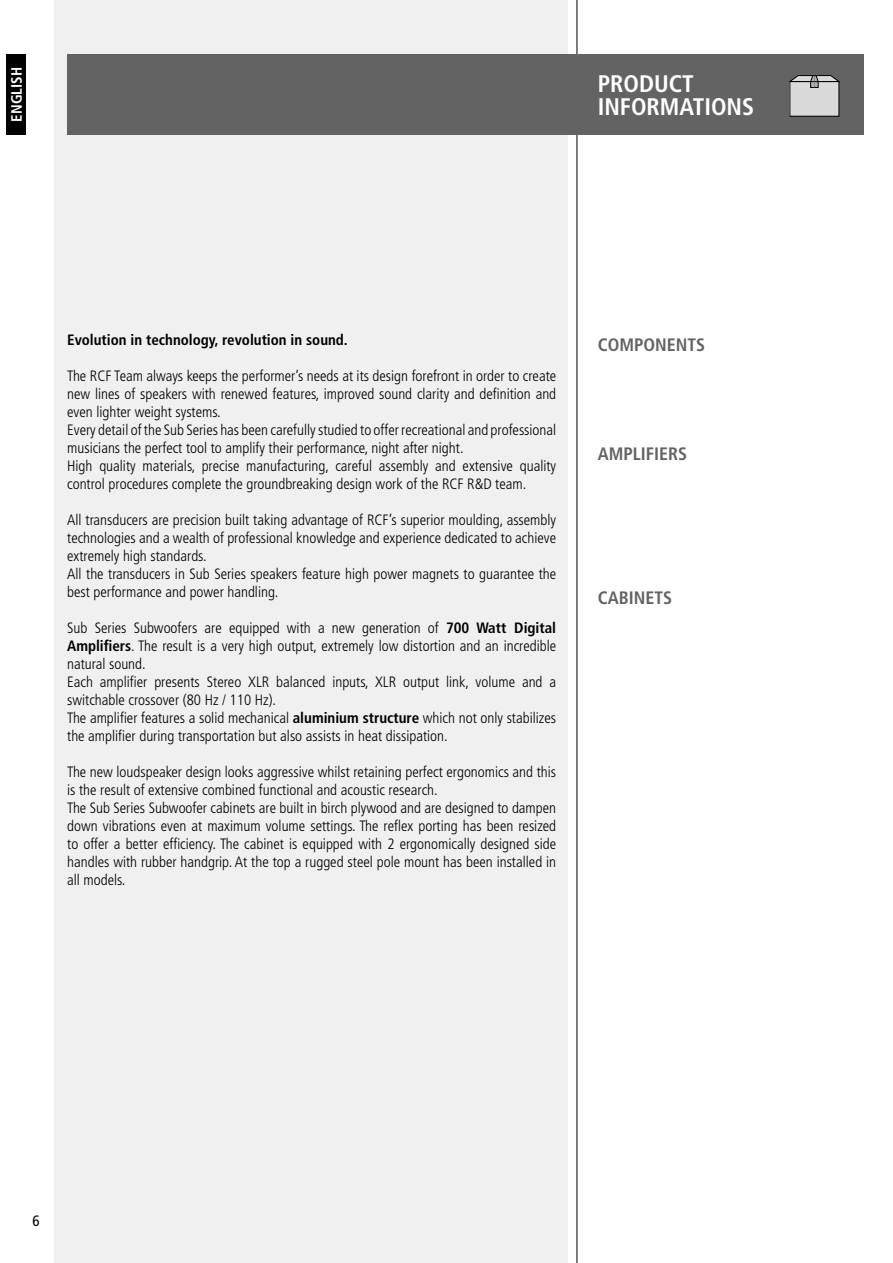
<style>
.page{position:relative;width:893px;height:1263px;background:#fff}
.page>*{position:absolute;margin:0;border:0;box-sizing:border-box;transform-origin:0 0}
.t1{font:700 condensed 24px/22.5px "Frutiger LT Std";color:#fff}
.t2{font:700 condensed 18px "Frutiger LT Std";color:#646363}
.t3{font:300 condensed 15px/18px "Frutiger LT Std";color:#000}
.t4{font:700 condensed 15px "Frutiger LT Std";color:#000}
.t5{font:700 condensed 15px "Frutiger LT Std";color:#fff}
.t6{font:condensed 15px "Frutiger LT Std";color:#000}
.s1{font-weight:700}
</style>
<div class="page">
<div style="left:54px;top:0;width:514px;height:1263px;background:#f0f0f0"></div>
<hr style="left:577px;top:0;width:1px;height:1263px;background:#000">
<div style="left:6px;top:54px;width:20px;height:81px;background:#000"></div>
<div style="left:67px;top:54px;width:797px;height:81px;background:#646363"></div>
<div style="left:790px;top:82px;width:49px;height:34px;background:#dadada"></div>
<div style="left:810px;top:81px;width:8px;height:7px;border:1px solid #000"></div>
<svg style="left:788px;top:75px;width:52px;height:12px"></svg>
<p class="t5" style="left:8px;top:122px;width:56px;rotate:-90deg">ENGLISH</p>
<h1 class="t1" style="left:598px;top:73px;width:158px">PRODUCT<br>INFORMATIONS</h1>
<p class="t4" style="left:67px;top:331px;width:282px">Evolution in technology, revolution in sound.</p>
<p class="t3" style="left:67px;top:367px;width:491px">The RCF Team always keeps the performer’s needs at its design forefront in order to create new lines of speakers with renewed features, improved sound clarity and definition and even lighter weight systems.<br>Every detail of the Sub Series has been carefully studied to offer recreational and professional musicians the perfect tool to amplify their performance, night after night.<br>High quality materials, precise manufacturing, careful assembly and extensive quality control procedures complete the groundbreaking design work of the RCF R&amp;D team.</p>
<p class="t3" style="left:67px;top:511px;width:491px">All transducers are precision built taking advantage of RCF’s superior moulding, assembly technologies and a wealth of professional knowledge and experience dedicated to achieve extremely high standards.<br>All the transducers in Sub Series speakers feature high power magnets to guarantee the best performance and power handling.</p>
<p class="t3" style="left:67px;top:619px;width:491px">Sub Series Subwoofers are equipped with a new generation of <span class="s1">700 Watt Digital Amplifiers</span>. The result is a very high output, extremely low distortion and an incredible natural sound.<br>Each amplifier presents Stereo XLR balanced inputs, XLR output link, volume and a switchable crossover (80 Hz / 110 Hz).<br>The amplifier features a solid mechanical <span class="s1">aluminium structure</span> which not only stabilizes the amplifier during transportation but also assists in heat dissipation.</p>
<p class="t3" style="left:67px;top:763px;width:491px">The new loudspeaker design looks aggressive whilst retaining perfect ergonomics and this is the result of extensive combined functional and acoustic research.<br>The Sub Series Subwoofer cabinets are built in birch plywood and are designed to dampen down vibrations even at maximum volume settings. The reflex porting has been resized to offer a better efficiency. The cabinet is equipped with 2 ergonomically designed side handles with rubber handgrip. At the top a rugged steel pole mount has been installed in all models.</p>
<p class="t2" style="left:598px;top:334px;width:109px">COMPONENTS</p>
<p class="t2" style="left:598px;top:443px;width:91px">AMPLIFIERS</p>
<p class="t2" style="left:598px;top:587px;width:76px">CABINETS</p>
<p class="t6" style="left:33px;top:1211px;width:9px">6</p>
</div>
